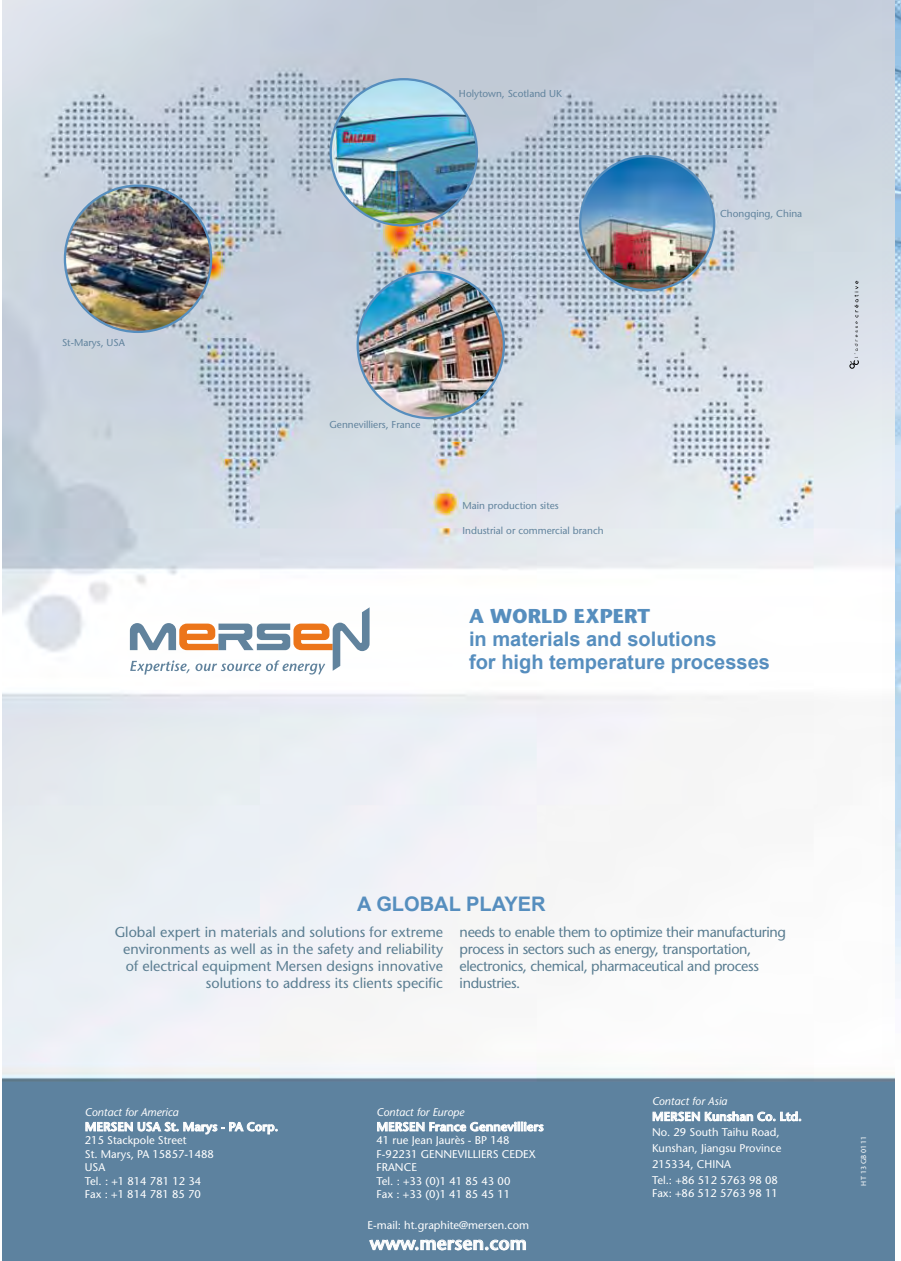
<style>
.page{position:relative;width:901px;height:1261px;background:#fff}
.page>*{position:absolute;margin:0;border:0;box-sizing:border-box;transform-origin:0 0}
.t1{font:700 20.1px/23px "Arial";color:#568ebe}
.t2{font:700 20.1px "Stone Sans";color:#568ebe}
.t3{font:600 18.75px "Stone Sans";color:#fff}
.t4{font:14.25px/17.2px "Stone Sans";color:#5a7d91;text-align:right}
.t5{font:14.25px/17.2px "Stone Sans";letter-spacing:-.025em;color:#5a7d91}
.t6{font:600 12.15px "Stone Sans";color:#fff}
.t7{font:11.1px/13.4px "Stone Sans";color:#fff}
.t8{font:italic 11.1px "Stone Sans";color:#fff}
.t9{font:10.05px "Stone Sans";color:#61839d}
.t10{font:7.2px "Stone Sans";color:#fff}
</style>
<div class="page">
<img style="left:894px;top:0;width:7px;height:1260px">
<img style="left:2px;top:0;width:892px;height:1260px">
<svg style="left:377px;top:1121px;width:167px;height:10px"></svg>
<svg style="left:86px;top:1121px;width:191px;height:13px"></svg>
<svg style="left:653px;top:1111px;width:148px;height:10px"></svg>
<svg style="left:130px;top:607px;width:240px;height:67px"></svg>
<svg style="left:369px;top:1239px;width:157px;height:11px"></svg>
<img style="left:65px;top:186px;width:146px;height:146px;border-radius:73px">
<img style="left:580px;top:156px;width:134px;height:134px;border-radius:67px">
<img style="left:358px;top:272px;width:146px;height:145px">
<img style="left:331px;top:79px;width:146px;height:145px">
<svg style="left:849px;top:281px;width:10px;height:88px"></svg>
<p class="t9" style="left:62px;top:336px;width:64px">St-Marys, USA</p>
<p class="t9" style="left:459px;top:87px;width:105px">Holytown, Scotland UK</p>
<p class="t9" style="left:720px;top:207px;width:84px">Chongqing, China</p>
<p class="t9" style="left:329px;top:418px;width:93px">Gennevilliers, France</p>
<p class="t9" style="left:462px;top:499px;width:98px">Main production sites</p>
<p class="t9" style="left:462px;top:524px;width:143px">Industrial or commercial branch</p>
<h1 class="t2" style="left:469px;top:603px;width:183px">A WORLD EXPERT</h1>
<h1 class="t1" style="left:469px;top:628px;width:302px">in materials and solutions<br>for high temperature processes</h1>
<h1 class="t1" style="left:357px;top:892px;width:190px">A GLOBAL PLAYER</h1>
<p class="t4" style="left:115px;top:922px;width:330px">Global expert in materials and solutions for extreme environments as well as in the safety and reliability of electrical equipment Mersen designs innovative solutions to address its clients specific</p>
<p class="t5" style="left:460px;top:922px;width:328px">needs to enable them to optimize their manufacturing process in sectors such as energy, transportation, electronics, chemical, pharmaceutical and process industries.</p>
<p class="t8" style="left:652px;top:1094px;width:77px">Contact for Asia</p>
<p class="t6" style="left:652px;top:1108px;width:151px">MERSEN Kunshan Co. Ltd.</p>
<p class="t7" style="left:652px;top:1124px;width:131px;line-height:15.9px">No. 29 South Taihu Road,<br>Kunshan, Jiangsu Province<br>215334, CHINA<br>Tel.: +86 512 5763 98 08</p>
<p class="t7" style="left:652px;top:1186px;width:127px">Fax: +86 512 5763 98 11</p>
<p class="t8" style="left:85px;top:1105px;width:95px">Contact for America</p>
<p class="t6" style="left:85px;top:1119px;width:195px">MERSEN USA St. Marys - PA Corp.</p>
<p class="t7" style="left:85px;top:1133px;width:131px">215 Stackpole Street<br>St. Marys, PA 15857-1488<br>USA<br>Tel. : +1 814 781 12 34<br>Fax : +1 814 781 85 70</p>
<p class="t10" style="left:859px;top:1185px;width:51px;rotate:-90deg">HT 13 GB 0111</p>
<p class="t8" style="left:376px;top:1105px;width:89px">Contact for Europe</p>
<p class="t6" style="left:376px;top:1119px;width:169px">MERSEN France Gennevilliers</p>
<p class="t7" style="left:376px;top:1133px;width:161px">41 rue Jean Jaurès - BP 148<br>F-92231 GENNEVILLIERS CEDEX<br>FRANCE<br>Tel. : +33 (0)1 41 85 43 00<br>Fax : +33 (0)1 41 85 45 11</p>
<p class="t7" style="left:368px;top:1218px;width:163px">E-mail: ht.graphite@mersen.com</p>
<h2 class="t3" style="left:370px;top:1231px;width:159px">www.mersen.com</h2>
</div>
